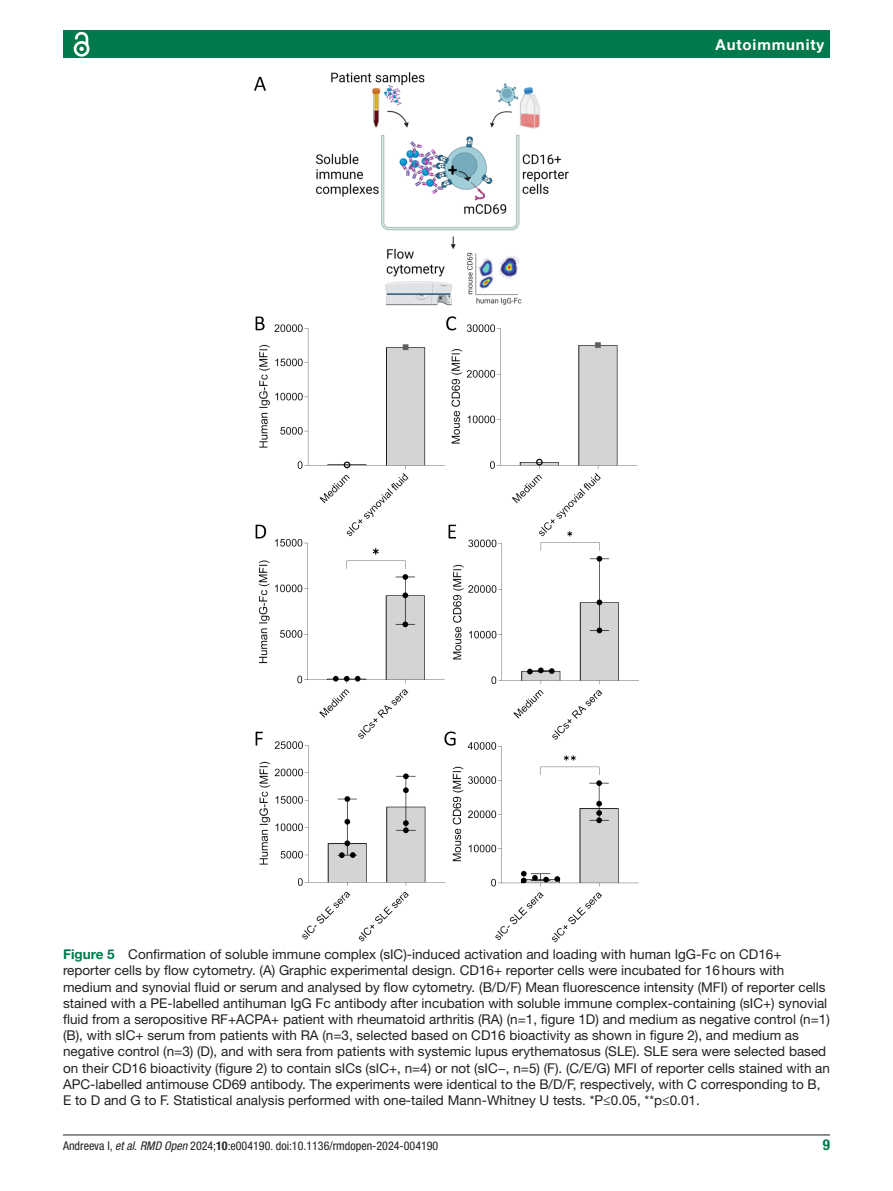
<style>
.page{position:relative;width:893px;height:1191px;background:#fff}
.page>*{position:absolute;margin:0;border:0;box-sizing:border-box;transform-origin:0 0}
.t1{font:700 15px "Helvetica Neue LT Std";letter-spacing:.055em;color:#fff}
.t2{font:700 condensed 15px "Helvetica Neue LT Std";color:#007a4b}
.t3{font:13.5px/16.2px "Helvetica Neue LT Std";color:#231f20}
.t4{font:condensed 12px "Helvetica Neue LT Std";color:#231f20}
.s1{font-weight:700;color:#007a4b}
.s2{font-style:italic}
.s3{font-weight:700}
</style>
<div class="page">
<hr style="left:63px;top:1134px;width:767px;height:1px;background:#231f20">
<div style="left:63px;top:31px;width:767px;height:27px;background:#007a4b"></div>
<svg style="left:73px;top:31px;width:17px;height:26px"></svg>
<img style="left:254px;top:73px;width:385px;height:868px">
<p class="t1" style="left:716px;top:35px;width:110px">Autoimmunity</p>
<p class="t3" style="left:63px;top:946px;width:768px"><span class="s1">Figure 5</span> Confirmation of soluble immune complex (sIC)-induced activation and loading with human IgG-Fc on CD16+ reporter cells by flow cytometry. (A) Graphic experimental design. CD16+ reporter cells were incubated for 16hours with medium and synovial fluid or serum and analysed by flow cytometry. (B/D/F) Mean fluorescence intensity (MFI) of reporter cells stained with a PE-labelled antihuman IgG Fc antibody after incubation with soluble immune complex-containing (sIC+) synovial fluid from a seropositive RF+ACPA+ patient with rheumatoid arthritis (RA) (n=1, figure 1D) and medium as negative control (n=1) (B), with sIC+ serum from patients with RA (n=3, selected based on CD16 bioactivity as shown in figure 2), and medium as negative control (n=3) (D), and with sera from patients with systemic lupus erythematosus (SLE). SLE sera were selected based on their CD16 bioactivity (figure 2) to contain sICs (sIC+, n=4) or not (sIC−, n=5) (F). (C/E/G) MFI of reporter cells stained with an APC-labelled antimouse CD69 antibody. The experiments were identical to the B/D/F, respectively, with C corresponding to B, E to D and G to F. Statistical analysis performed with one-tailed Mann-Whitney U tests. *P≤0.05, **p≤0.01.</p>
<p class="t4" style="left:63px;top:1138px;width:377px">Andreeva I, <span class="s2">et al</span>. <span class="s2">RMD Open</span> 2024;<span class="s3">10</span>:e004190. doi:10.1136/rmdopen-2024-004190</p>
<p class="t2" style="left:823px;top:1135px;width:9px">9</p>
</div>
